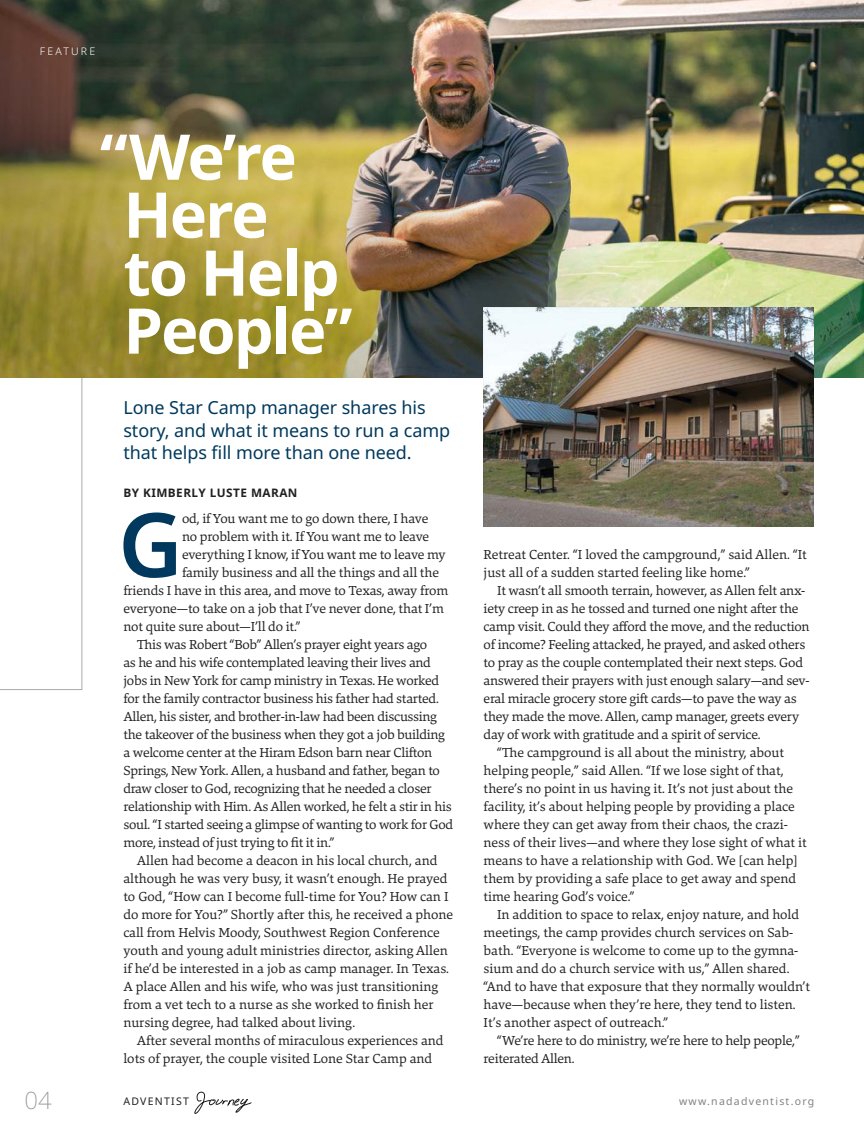
<style>
.page{position:relative;width:864px;height:1134px;background:#fff}
.page>*{position:absolute;margin:0;border:0;box-sizing:border-box;transform-origin:0 0}
.t1{font:600 89.1px "Noto Sans";color:#00395d}
.t2{font:700 63.15px/57.9px "Noto Sans";letter-spacing:-.03em;color:#fff}
.t3{font:200 23.85px "Noto Sans";color:#939597}
.t4{font:18px/22.5px "Noto Sans";letter-spacing:-.005em;color:#00395d}
.t5{font:13.5px/18px "Danton";letter-spacing:-.01em;color:#221f1f}
.t6{font:700 11.7px "Noto Sans";letter-spacing:.04em;color:#221f1f}
.t7{font:10.5px "Noto Sans";letter-spacing:.12em;color:#808284}
.t8{font:10.5px "Noto Sans";letter-spacing:.12em;color:#221f1f}
.t9{font:300 10.5px "Noto Sans";letter-spacing:.21em;color:#fff}
</style>
<div class="page">
<svg style="left:194px;top:1091px;width:58px;height:23px"></svg>
<svg style="left:0;top:378px;width:82px;height:312px"></svg>
<img style="left:0;top:0;width:864px;height:378px">
<img style="left:484px;top:308px;width:330px;height:218px">
<p class="t9" style="left:40px;top:47px;width:57px">FEATURE</p>
<h2 class="t2" style="left:123px;top:134px;width:231px;text-indent:-24px">“We’re<br>Here<br>to Help<br>Peopleˮ</h2>
<h3 class="t4" style="left:123px;top:398px;width:328px">Lone Star Camp manager shares his story, and what it means to run a camp that helps fill more than one need.</h3>
<p class="t6" style="left:123px;top:488px;width:176px">BY KIMBERLY LUSTE MARAN</p>
<h1 class="t1" style="left:118px;top:513px;width:66px">G</h1>
<p class="t5" style="left:182px;top:511px;width:248px">od, if You want me to go down there, I have</p>
<p class="t5" style="left:182px;top:529px;width:249px">no problem with it. If You want me to leave</p>
<p class="t5" style="left:182px;top:547px;width:265px">everything I know, if You want me to leave my</p>
<p class="t5" style="left:182px;top:565px;width:259px">family business and all the things and all the</p>
<p class="t5" style="left:123px;top:583px;width:326px">friends I have in this area, and move to Texas, away from</p>
<p class="t5" style="left:123px;top:601px;width:322px">everyone—to take on a job that I’ve never done, that I’m</p>
<p class="t5" style="left:123px;top:619px;width:179px">not quite sure about—I’ll do it.”</p>
<p class="t5" style="left:137px;top:637px;width:292px">This was Robert “Bob” Allen’s prayer eight years ago</p>
<p class="t5" style="left:123px;top:655px;width:309px">as he and his wife contemplated leaving their lives and</p>
<p class="t5" style="left:123px;top:673px;width:317px">jobs in New York for camp ministry in Texas. He worked</p>
<p class="t5" style="left:123px;top:691px;width:317px">for the family contractor business his father had started.</p>
<p class="t5" style="left:123px;top:709px;width:315px">Allen, his sister, and brother-in-law had been discussing</p>
<p class="t5" style="left:123px;top:727px;width:323px">the takeover of the business when they got a job building</p>
<p class="t5" style="left:123px;top:745px;width:310px">a welcome center at the Hiram Edson barn near Clifton</p>
<p class="t5" style="left:123px;top:763px;width:318px">Springs, New York. Allen, a husband and father, began to</p>
<p class="t5" style="left:123px;top:781px;width:310px">draw closer to God, recognizing that he needed a closer</p>
<p class="t5" style="left:123px;top:799px;width:330px">relationship with Him. As Allen worked, he felt a stir in his</p>
<p class="t5" style="left:123px;top:817px;width:331px">soul. “I started seeing a glimpse of wanting to work for God</p>
<p class="t5" style="left:123px;top:835px;width:212px">more, instead of just trying to fit it in.”</p>
<p class="t5" style="left:137px;top:853px;width:302px">Allen had become a deacon in his local church, and</p>
<p class="t5" style="left:123px;top:871px;width:325px">although he was very busy, it wasn’t enough. He prayed</p>
<p class="t5" style="left:123px;top:889px;width:327px">to God, “How can I become full-time for You? How can I</p>
<p class="t5" style="left:123px;top:907px;width:331px">do more for You?” Shortly after this, he received a phone</p>
<p class="t5" style="left:123px;top:925px;width:318px">call from Helvis Moody, Southwest Region Conference</p>
<p class="t5" style="left:123px;top:943px;width:326px">youth and young adult ministries director, asking Allen</p>
<p class="t5" style="left:123px;top:961px;width:327px">if he’d be interested in a job as camp manager. In Texas.</p>
<p class="t5" style="left:123px;top:979px;width:316px">A place Allen and his wife, who was just transitioning</p>
<p class="t5" style="left:123px;top:997px;width:312px">from a vet tech to a nurse as she worked to finish her</p>
<p class="t5" style="left:123px;top:1015px;width:233px">nursing degree, had talked about living.</p>
<p class="t5" style="left:137px;top:1033px;width:308px">After several months of miraculous experiences and</p>
<p class="t5" style="left:123px;top:1051px;width:310px">lots of prayer, the couple visited Lone Star Camp and</p>
<p class="t5" style="left:484px;top:546px;width:325px">Retreat Center. “I loved the campground,” said Allen. “It just all of a sudden started feeling like home.”</p>
<p class="t5" style="left:497px;top:582px;width:310px">It wasn’t all smooth terrain, however, as Allen felt anx-</p>
<p class="t5" style="left:484px;top:600px;width:316px">iety creep in as he tossed and turned one night after the</p>
<p class="t5" style="left:484px;top:618px;width:327px">camp visit. Could they afford the move, and the reduction</p>
<p class="t5" style="left:484px;top:636px;width:323px">of income? Feeling attacked, he prayed, and asked others</p>
<p class="t5" style="left:484px;top:654px;width:321px">to pray as the couple contemplated their next steps. God</p>
<p class="t5" style="left:484px;top:672px;width:327px">answered their prayers with just enough salary—and sev-</p>
<p class="t5" style="left:484px;top:690px;width:315px">eral miracle grocery store gift cards—to pave the way as</p>
<p class="t5" style="left:484px;top:708px;width:317px">they made the move. Allen, camp manager, greets every</p>
<p class="t5" style="left:484px;top:726px;width:278px">day of work with gratitude and a spirit of service.</p>
<p class="t5" style="left:497px;top:744px;width:288px">“The campground is all about the ministry, about</p>
<p class="t5" style="left:484px;top:762px;width:301px">helping people,” said Allen. “If we lose sight of that,</p>
<p class="t5" style="left:484px;top:780px;width:311px">there’s no point in us having it. It’s not just about the</p>
<p class="t5" style="left:484px;top:798px;width:313px">facility, it’s about helping people by providing a place</p>
<p class="t5" style="left:484px;top:816px;width:306px">where they can get away from their chaos, the crazi-</p>
<p class="t5" style="left:484px;top:834px;width:324px">ness of their lives—and where they lose sight of what it</p>
<p class="t5" style="left:484px;top:852px;width:315px">means to have a relationship with God. We [can help]</p>
<p class="t5" style="left:484px;top:870px;width:314px">them by providing a safe place to get away and spend</p>
<p class="t5" style="left:484px;top:888px;width:152px">time hearing God’s voice.”</p>
<p class="t5" style="left:497px;top:906px;width:303px">In addition to space to relax, enjoy nature, and hold</p>
<p class="t5" style="left:484px;top:924px;width:311px">meetings, the camp provides church services on Sab-</p>
<p class="t5" style="left:484px;top:942px;width:316px">bath. “Everyone is welcome to come up to the gymna-</p>
<p class="t5" style="left:484px;top:960px;width:307px">sium and do a church service with us,” Allen shared.</p>
<p class="t5" style="left:484px;top:978px;width:328px">“And to have that exposure that they normally wouldn’t</p>
<p class="t5" style="left:484px;top:996px;width:314px">have—because when they’re here, they tend to listen.</p>
<p class="t5" style="left:484px;top:1014px;width:186px">It’s another aspect of outreach.”</p>
<p class="t5" style="left:497px;top:1032px;width:304px">“We’re here to do ministry, we’re here to help people,”</p>
<p class="t5" style="left:484px;top:1050px;width:93px">reiterated Allen.</p>
<h3 class="t3" style="left:24px;top:1087px;width:29px">04</h3>
<p class="t8" style="left:123px;top:1097px;width:67px">ADVENTIST</p>
<p class="t7" style="left:679px;top:1097px;width:137px">www.nadadventist.org</p>
</div>
